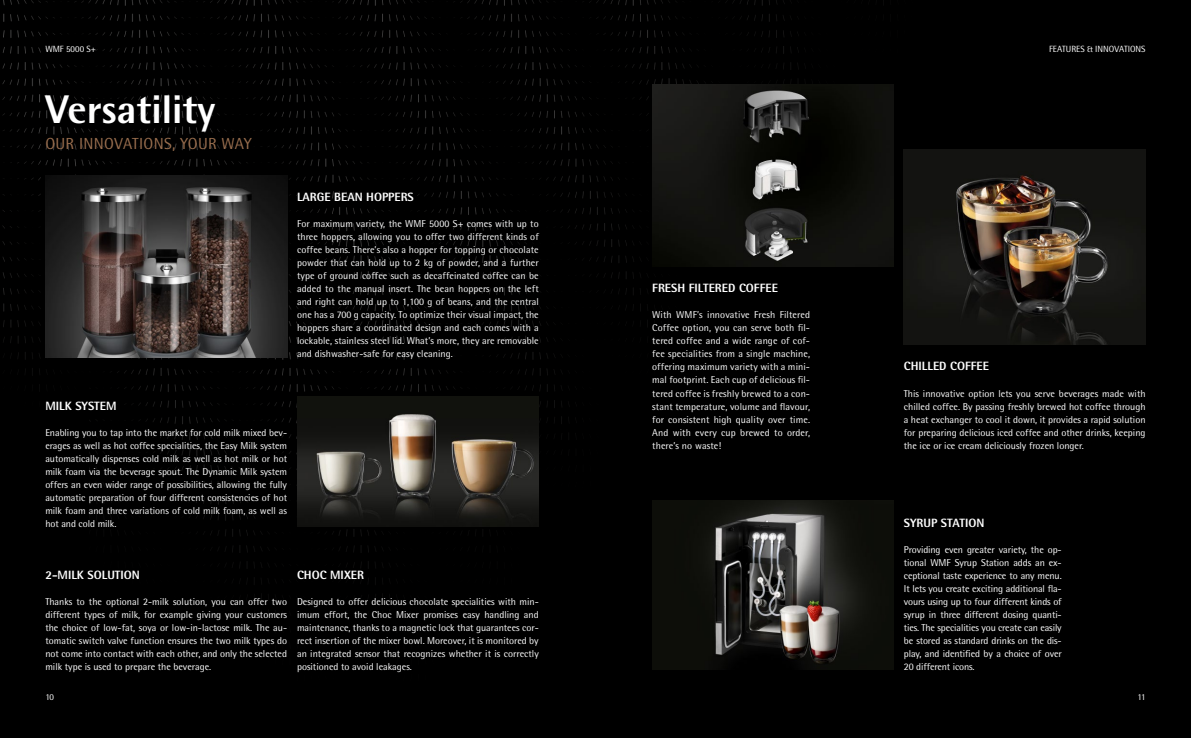
<style>
.page{position:relative;width:1191px;height:738px;background:#fff}
.page>*{position:absolute;margin:0;border:0;box-sizing:border-box;transform-origin:0 0}
.t1{font:700 40px "WMF Rotis";color:#fff}
.t2{font:16px "WMF Rotis";letter-spacing:.02em;color:#996e4e}
.t3{font:700 12px "WMF Rotis";color:#fff}
.t4{font:10px/13px "WMF Rotis";color:#fff;text-align:justify}
.t5{font:9px "WMF Rotis";color:#fff}
</style>
<div class="page">
<div style="left:0;top:0;width:1191px;height:737px;background:#000"></div>
<img style="left:652px;top:500px;width:242px;height:169px">
<img style="left:45px;top:175px;width:242px;height:182px">
<img style="left:297px;top:396px;width:242px;height:130px">
<img style="left:652px;top:84px;width:241px;height:182px">
<img style="left:904px;top:149px;width:241px;height:195px">
<p class="t5" style="left:45px;top:44px;width:52px">WMF 5000 S+</p>
<p class="t1" style="left:45px;top:84px;width:171px">Versatility</p>
<p class="t2" style="left:45px;top:134px;width:208px">OUR INNOVATIONS, YOUR WAY</p>
<p class="t3" style="left:297px;top:189px;width:118px">LARGE BEAN HOPPERS</p>
<p class="t4" style="left:297px;top:217px;width:243px">For maximum variety, the WMF 5000 S+ comes with up to three hoppers, allowing you to offer two different kinds of coffee beans. There’s also a hopper for topping or chocolate powder that can hold up to 2 kg of powder, and a further type of ground coffee such as decaffeinated coffee can be added to the manual insert. The bean hoppers on the left and right can hold up to 1,100 g of beans, and the central one has a 700 g capacity. To optimize their visual impact, the hoppers share a coordinated design and each comes with a lockable, stainless steel lid. What’s more, they are removable and dishwasher-safe for easy cleaning.</p>
<p class="t3" style="left:45px;top:397px;width:73px">MILK SYSTEM</p>
<p class="t4" style="left:45px;top:425px;width:243px">Enabling you to tap into the market for cold milk mixed bev&shy;erages as well as hot coffee specialities, the Easy Milk system automatically dispenses cold milk as well as hot milk or hot milk foam via the beverage spout. The Dynamic Milk system offers an even wider range of possibilities, allowing the fully automatic preparation of four different consistencies of hot milk foam and three variations of cold milk foam, as well as hot and cold milk.</p>
<p class="t3" style="left:45px;top:566px;width:96px">2-MILK SOLUTION</p>
<p class="t3" style="left:297px;top:566px;width:68px">CHOC MIXER</p>
<p class="t4" style="left:45px;top:594px;width:243px">Thanks to the optional 2-milk solution, you can offer two different types of milk, for example giving your customers the choice of low-fat, soya or low-in-lactose milk. The au&shy;tomatic switch valve function ensures the two milk types do not come into contact with each other, and only the selected milk type is used to prepare the beverage.</p>
<p class="t4" style="left:297px;top:594px;width:243px">Designed to offer delicious chocolate specialities with min&shy;imum effort, the Choc Mixer promises easy handling and maintenance, thanks to a magnetic lock that guarantees cor&shy;rect insertion of the mixer bowl. Moreover, it is monitored by an integrated sensor that recognizes whether it is correctly positioned to avoid leakages.</p>
<p class="t3" style="left:652px;top:280px;width:127px">FRESH FILTERED COFFEE</p>
<p class="t4" style="left:652px;top:308px;width:159px">With WMF’s innovative Fresh Filtered Coffee option, you can serve both fil&shy;tered coffee and a wide range of cof&shy;fee specialities from a single machine, offering maximum variety with a mini&shy;mal footprint. Each cup of delicious fil&shy;tered coffee is freshly brewed to a con&shy;stant temperature, volume and flavour, for consistent high quality over time.<br>And with every cup brewed to order, there’s no waste!</p>
<p class="t5" style="left:1049px;top:44px;width:98px">FEATURES &amp; INNOVATIONS</p>
<p class="t3" style="left:904px;top:358px;width:87px">CHILLED COFFEE</p>
<p class="t4" style="left:904px;top:386px;width:243px">This innovative option lets you serve beverages made with chilled coffee. By passing freshly brewed hot coffee through a heat exchanger to cool it down, it provides a rapid solution for preparing delicious iced coffee and other drinks, keeping the ice or ice cream deliciously frozen longer.</p>
<p class="t3" style="left:904px;top:514px;width:82px">SYRUP STATION</p>
<p class="t4" style="left:904px;top:542px;width:159px">Providing even greater variety, the op&shy;tional WMF Syrup Station adds an ex&shy;ceptional taste experience to any menu.<br>It lets you create exciting additional fla&shy;vours using up to four different kinds of syrup in three different dosing quanti&shy;ties. The specialities you create can easily be stored as standard drinks on the dis&shy;play, and identified by a choice of over 20 different icons.</p>
<p class="t5" style="left:45px;top:690px;width:10px">10</p>
<p class="t5" style="left:1137px;top:690px;width:10px">11</p>
</div>
